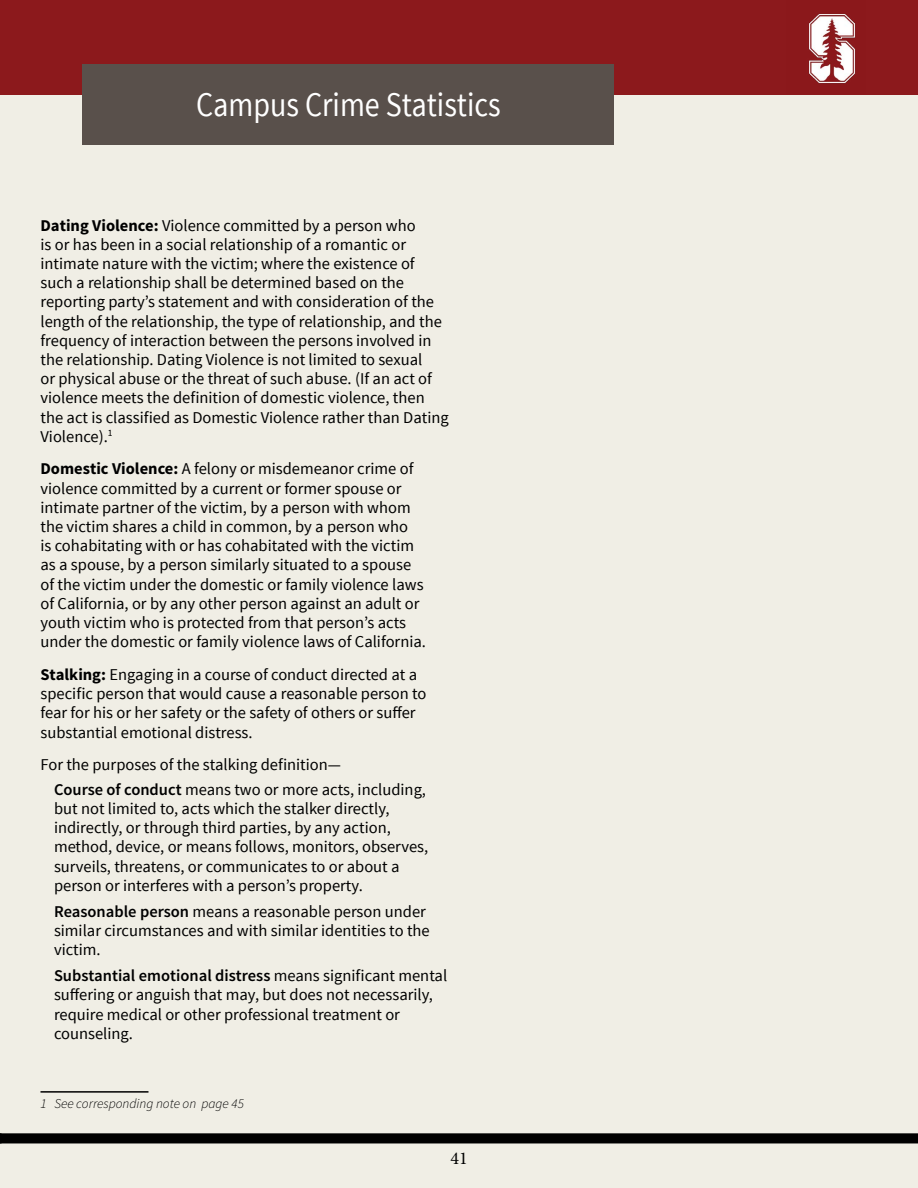
<style>
.page{position:relative;width:918px;height:1188px;background:#fff}
.page>*{position:absolute;margin:0;border:0;box-sizing:border-box;transform-origin:0 0}
.t1{font:34.5px "Source Sans Pro";color:#fff;scale:.87 1}
.t2{font:18px "Minion Pro";color:#000}
.t3{font:16.5px/19.2px "Source Sans Pro";color:#000}
.t4{font:italic 300 13.5px "Source Sans Pro";color:#000}
.s1{font-weight:700}
.s2{font-weight:600}
</style>
<div class="page">
<div style="left:0;top:95px;width:918px;height:1093px;background:#f0eee5"></div>
<div style="left:0;top:0;width:918px;height:95px;background:#8c191c"></div>
<img style="left:809px;top:14px;width:47px;height:70px">
<div style="left:83px;top:65px;width:531px;height:80px;background:#59504b"></div>
<svg style="left:0;top:1133px;width:918px;height:10px;background:#070707"></svg>
<hr style="left:40px;top:1091px;width:108px;height:2px;background:#000">
<p class="t1" style="left:196px;top:83px;width:352px">Campus Crime Statistics</p>
<p class="t3" style="left:40px;top:216px;width:410px"><span class="s1">Dating Violence:</span> Violence committed by a person who<br>is or has been in a social relationship of a romantic or intimate nature with the victim; where the existence of such a relationship shall be determined based on the reporting party’s statement and with consideration of the length of the relationship, the type of relationship, and the frequency of interaction between the persons involved in the relationship. Dating Violence is not limited to sexual<br>or physical abuse or the threat of such abuse. (If an act of violence meets the definition of domestic violence, then the act is classified as Domestic Violence rather than Dating Violence).<sup>1</sup></p>
<p class="t3" style="left:40px;top:460px;width:387px"><span class="s1">Domestic Violence:</span> A felony or misdemeanor crime of violence committed by a current or former spouse or intimate partner of the victim, by a person with whom the victim shares a child in common, by a person who<br>is cohabitating with or has cohabitated with the victim as a spouse, by a person similarly situated to a spouse of the victim under the domestic or family violence laws of California, or by any other person against an adult or youth victim who is protected from that person’s acts under the domestic or family violence laws of California.</p>
<p class="t3" style="left:40px;top:665px;width:387px"><span class="s1">Stalking:</span> Engaging in a course of conduct directed at a specific person that would cause a reasonable person to fear for his or her safety or the safety of others or suffer substantial emotional distress.</p>
<p class="t3" style="left:40px;top:755px;width:302px">For the purposes of the stalking definition—</p>
<p class="t3" style="left:54px;top:780px;width:376px"><span class="s2">Course of conduct</span> means two or more acts, including, but not limited to, acts which the stalker directly, indirectly, or through third parties, by any action, method, device, or means follows, monitors, observes, surveils, threatens, or communicates to or about a person or interferes with a person’s property.</p>
<p class="t3" style="left:54px;top:902px;width:377px"><span class="s2">Reasonable person</span> means a reasonable person under similar circumstances and with similar identities to the victim.</p>
<p class="t3" style="left:54px;top:966px;width:395px"><span class="s2">Substantial emotional distress</span> means significant mental suffering or anguish that may, but does not necessarily, require medical or other professional treatment or counseling.</p>
<p class="t4" style="left:40px;top:1095px;width:205px">1 See corresponding note on page 45</p>
<p class="t2" style="left:450px;top:1146px;width:19px">41</p>
</div>
